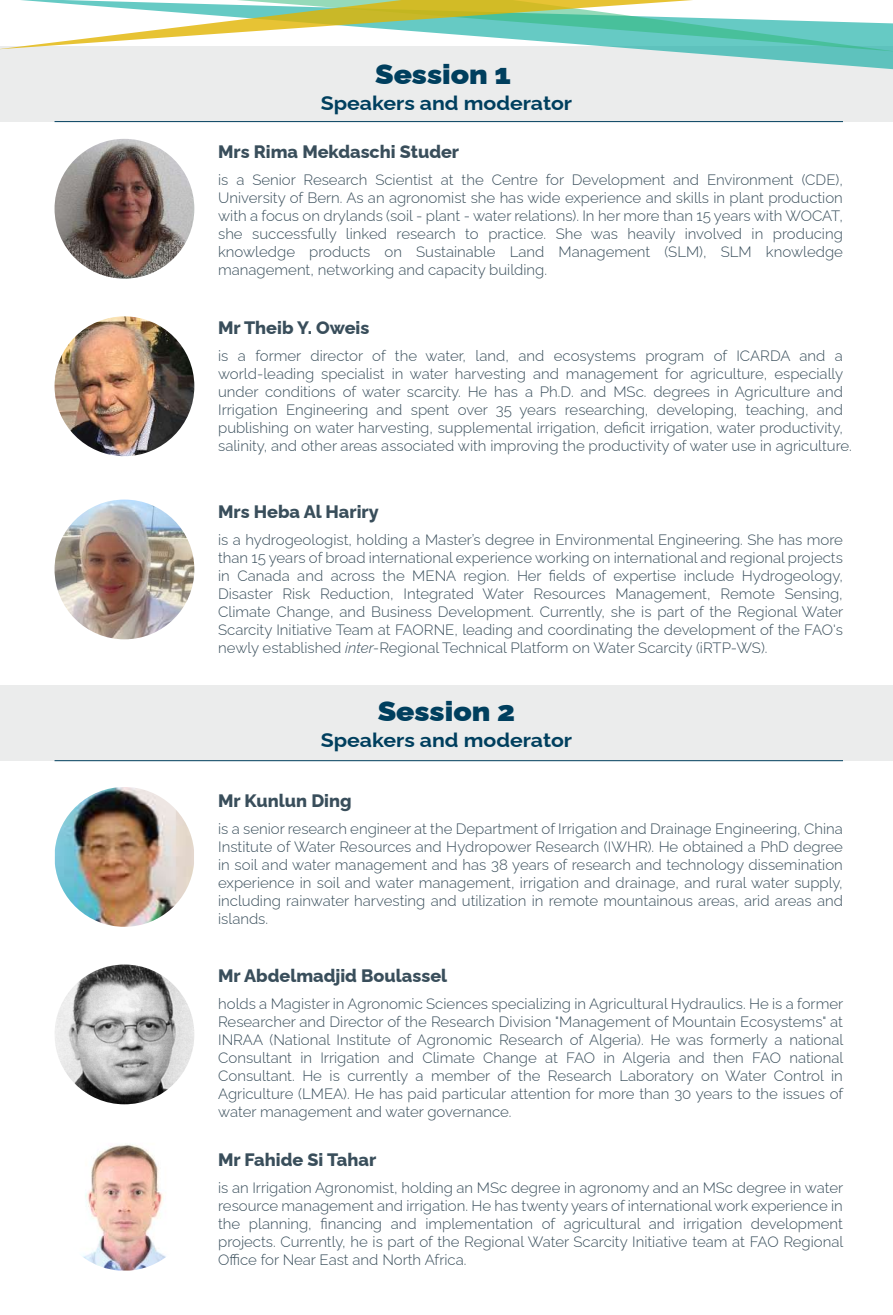
<style>
.page{position:relative;width:893px;height:1315px;background:#fff}
.page>*{position:absolute;margin:0;border:0;box-sizing:border-box;transform-origin:0 0}
.t1{font:900 27.9px "Raleway";color:#003f5e;scale:1.08 1}
.t2{font:700 19.65px "Raleway";color:#003f5e;scale:1.08 1}
.t3{font:800 18px "Raleway";color:#394e5b}
.t4{font:300 15px/18px "Raleway";color:#394e5b;text-align:justify}
.s1{font-style:italic}
</style>
<div class="page">
<div style="left:0;top:46px;width:893px;height:76px;background:#ebecec"></div>
<div style="left:0;top:685px;width:893px;height:75px;background:#ebecec"></div>
<svg style="left:677px;top:52px;width:216px;height:17px"></svg>
<svg style="left:0;top:0;width:893px;height:52px"></svg>
<img style="left:55px;top:139px;width:139px;height:140px;border-radius:70px">
<img style="left:55px;top:316px;width:139px;height:140px;border-radius:70px">
<img style="left:55px;top:500px;width:139px;height:139px;border-radius:70px">
<img style="left:55px;top:787px;width:139px;height:140px">
<img style="left:55px;top:964px;width:139px;height:140px;border-radius:70px">
<img style="left:82px;top:1144px;width:84px;height:126px">
<hr style="left:55px;top:121px;width:788px;height:1px;background:#003f5e">
<hr style="left:55px;top:760px;width:788px;height:1px;background:#003f5e">
<h1 class="t1" style="left:375px;top:52px;width:127px">Session 1</h1>
<h2 class="t2" style="left:321px;top:87px;width:234px">Speakers and moderator</h2>
<p class="t3" style="left:218px;top:138px;width:243px">Mrs Rima Mekdaschi Studer</p>
<p class="t4" style="left:218px;top:169px;width:626px">is a Senior Research Scientist at the Centre for Development and Environment (CDE), University of Bern. As an agronomist she has wide experience and skills in plant production with a focus on drylands (soil - plant - water relations). In her more than 15 years with WOCAT, she successfully linked research to practice. She was heavily involved in producing knowledge products on Sustainable Land Management (SLM), SLM knowledge management, networking and capacity building.</p>
<p class="t3" style="left:218px;top:313px;width:153px">Mr Theib Y. Oweis</p>
<p class="t4" style="left:218px;top:345px;width:635px;text-align:left">is a former director of the water, land, and ecosystems program of ICARDA and a world-leading specialist in water harvesting and management for agriculture, especially under conditions of water scarcity. He has a Ph.D. and MSc. degrees in Agriculture and Irrigation Engineering and spent over 35 years researching, developing, teaching, and publishing on water harvesting, supplemental irrigation, deficit irrigation, water productivity, salinity, and other areas associated with improving the productivity of water use in agriculture.</p>
<p class="t3" style="left:218px;top:497px;width:162px">Mrs Heba Al Hariry</p>
<p class="t4" style="left:218px;top:529px;width:627px">is a hydrogeologist, holding a Master’s degree in Environmental Engineering. She has more than 15 years of broad international experience working on international and regional projects in Canada and across the MENA region. Her fields of expertise include Hydrogeology, Disaster Risk Reduction, Integrated Water Resources Management, Remote Sensing, Climate Change, and Business Development. Currently, she is part of the Regional Water Scarcity Initiative Team at FAORNE, leading and coordinating the development of the FAO's newly established <span class="s1">inter-</span>Regional Technical Platform on Water Scarcity (iRTP-WS).</p>
<h1 class="t1" style="left:378px;top:689px;width:129px">Session 2</h1>
<h2 class="t2" style="left:321px;top:725px;width:234px">Speakers and moderator</h2>
<p class="t3" style="left:218px;top:786px;width:135px">Mr Kunlun Ding</p>
<p class="t4" style="left:218px;top:818px;width:626px">is a senior research engineer at the Department of Irrigation and Drainage Engineering, China Institute of Water Resources and Hydropower Research (IWHR). He obtained a PhD degree in soil and water management and has 38 years of research and technology dissemination experience in soil and water management, irrigation and drainage, and rural water supply, including rainwater harvesting and utilization in remote mountainous areas, arid areas and islands.</p>
<p class="t3" style="left:218px;top:961px;width:231px">Mr Abdelmadjid Boulassel</p>
<p class="t4" style="left:218px;top:993px;width:627px">holds a Magister in Agronomic Sciences specializing in Agricultural Hydraulics. He is a former Researcher and Director of the Research Division "Management of Mountain Ecosystems" at INRAA (National Institute of Agronomic Research of Algeria). He was formerly a national Consultant in Irrigation and Climate Change at FAO in Algeria and then FAO national Consultant. He is currently a member of the Research Laboratory on Water Control in Agriculture (LMEA). He has paid particular attention for more than 30 years to the issues of water management and water governance.</p>
<p class="t3" style="left:218px;top:1145px;width:160px">Mr Fahide Si Tahar</p>
<p class="t4" style="left:218px;top:1177px;width:627px">is an Irrigation Agronomist, holding an MSc degree in agronomy and an MSc degree in water resource management and irrigation. He has twenty years of international work experience in the planning, financing and implementation of agricultural and irrigation development projects. Currently, he is part of the Regional Water Scarcity Initiative team at FAO Regional Office for Near East and North Africa.</p>
</div>
